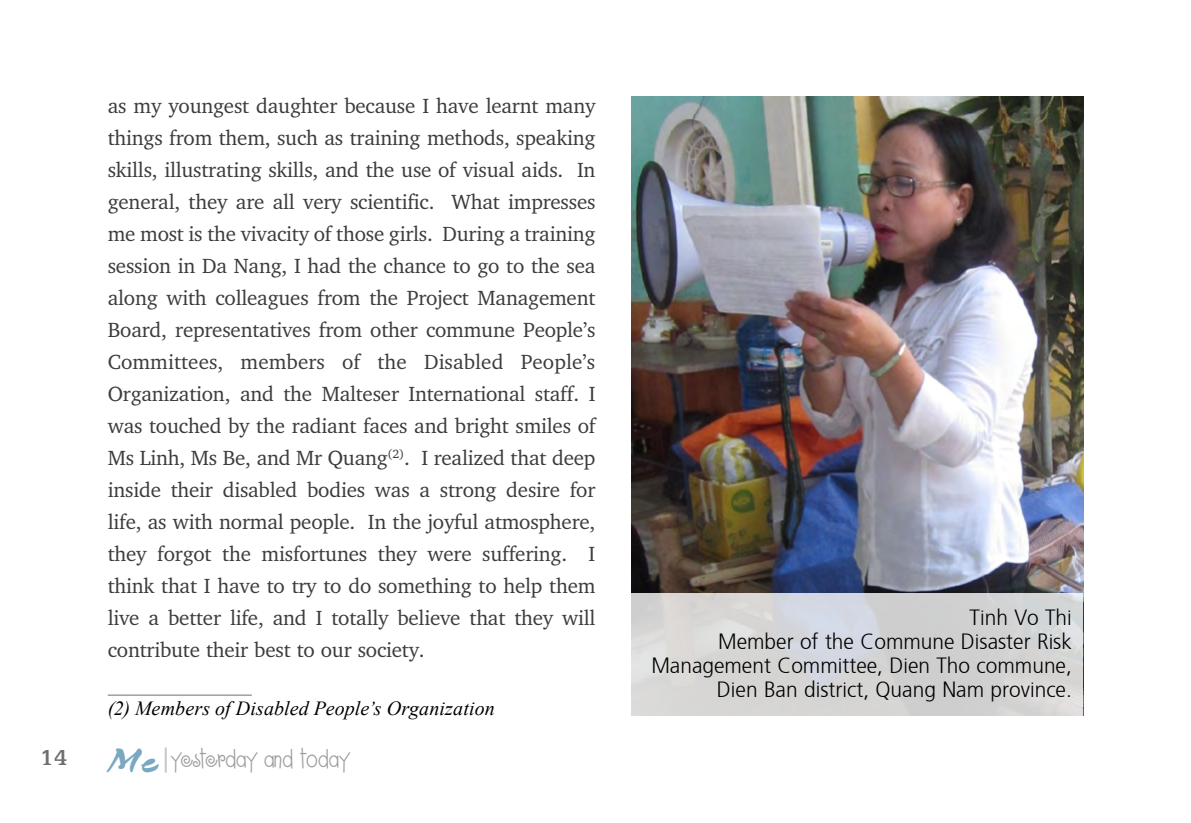
<style>
.page{position:relative;width:1191px;height:823px;background:#fff}
.page>*{position:absolute;margin:0;border:0;box-sizing:border-box;transform-origin:0 0}
.t1{font:300 22px/24px "Frutiger";color:#000;text-align:right;scale:.95 1}
.t2{font:21px/32px "Charter";letter-spacing:-.01em;color:#3c3c3b;text-align:justify}
.t3{font:italic 20px "Times New Roman";letter-spacing:.005em;color:#000}
.t4{font:20px "UTM Tam Le";color:#9d9d9c}
.s1{font-family:"UVN Ai Cap Nang";font-size:24px;color:#706f6f}
.s2{font-family:"UTM Netmuc KT";font-size:34.8px;color:#7aa8c0}
</style>
<div class="page">
<hr style="left:165px;top:747px;width:2px;height:25px;background:#c6c6c6">
<hr style="left:108px;top:694px;width:144px;height:1px;background:#706f6f">
<img style="left:631px;top:96px;width:452px;height:496px">
<svg style="left:631px;top:592px;width:452px;height:122px;background:#d3d3d4"></svg>
<p class="t2" style="left:108px;top:89px;width:489px">as my youngest daughter because I have learnt many things from them, such as training methods, speaking skills, illustrating skills, and the use of visual aids. In general, they are all very scientific. What impresses me most is the vivacity of those girls. During a training session in Da Nang, I had the chance to go to the sea along with colleagues from the Project Management Board, representatives from other commune People’s Committees, members of the Disabled People’s Organization, and the Malteser International staff. I was touched by the radiant faces and bright smiles of Ms Linh, Ms Be, and Mr Quang<sup>(2)</sup>. I realized that deep inside their disabled bodies was a strong desire for life, as with normal people. In the joyful atmosphere, they forgot the misfortunes they were suffering. I think that I have to try to do something to help them live a better life, and I totally believe that they will contribute their best to our society.</p>
<p class="t3" style="left:108px;top:694px;width:389px">(2) Members of Disabled People’s Organization</p>
<p class="t4" style="left:40px;top:748px;width:311px"><span class="s1">14</span> <span class="s2">Me</span> yesterday and today</p>
<p class="t1" style="left:651px;top:603px;width:444px">Tinh Vo Thi<br>Member of the Commune Disaster Risk<br>Management Committee, Dien Tho commune,<br>Dien Ban district, Quang Nam province.</p>
</div>
